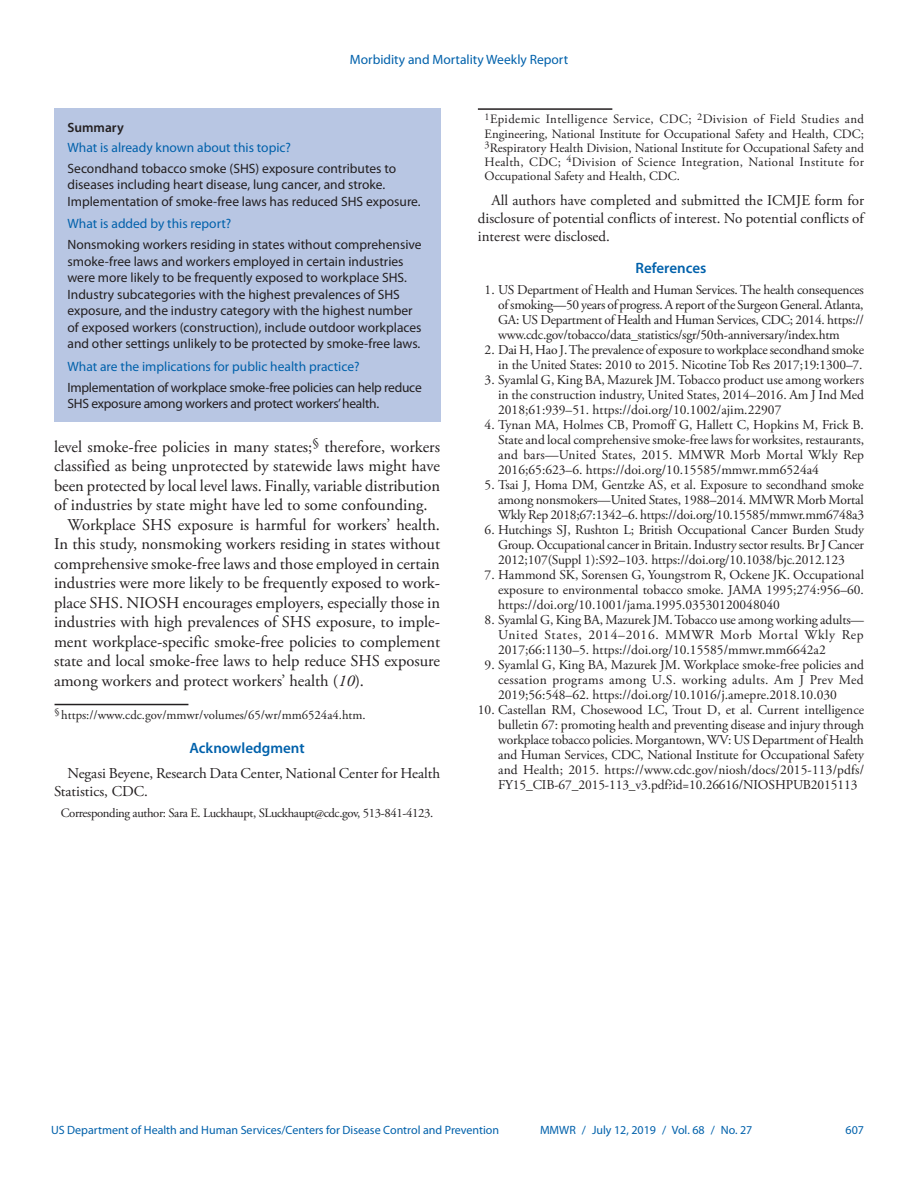
<style>
.page{position:relative;width:918px;height:1188px;background:#fff}
.page>*{position:absolute;margin:0;border:0;box-sizing:border-box;transform-origin:0 0}
.Paragraph{font:16.5px/19.5px "Adobe Garamond Pro";color:#231f20;text-align:justify}
.Conflict_of_Interest{font:15px/18px "Adobe Garamond Pro";color:#231f20;text-align:justify}
.Acknowledgment{font:15px/18px "Adobe Garamond Pro";letter-spacing:-.005em;color:#231f20}
.Acknowledgment_Head{font:600 15px "Myriad Pro";color:#0161ab}
.Ref_Title{font:600 15px "Myriad Pro";color:#0161ab}
.Reference_10{font:13.5px/15px "Adobe Garamond Pro";letter-spacing:-.01em;color:#231f20;text-align:justify}
.Summary_Box_Text{font:13.5px/16.5px "Myriad Pro";color:#231f20}
.Summary_Box_Heading{font:13.5px "Myriad Pro";color:#0161ab}
.Summary_Box_Text-2{font:13.5px/16.5px "Myriad Pro";letter-spacing:-.02em;color:#231f20}
.Summary_Box_Ttile{font:600 13.5px "Myriad Pro";color:#231f20}
.Author_Affiliations{font:12.75px/14.2px "Adobe Garamond Pro";color:#231f20;text-align:justify}
.Corresponding_Author{font:12.75px "Adobe Garamond Pro";letter-spacing:-.03em;color:#231f20}
.Footnote{font:12.75px "Adobe Garamond Pro";color:#231f20}
.t1{font:12px "Myriad Pro";color:#0161ab}
.s1{font-style:italic}
</style>
<div class="page">
<div style="left:54px;top:108px;width:386px;height:314px;background:#b8c6e3"></div>
<hr style="left:478px;top:108px;width:134px;height:2px;background:#231f20">
<hr style="left:55px;top:704px;width:133px;height:1px;background:#231f20">
<p class="Summary_Box_Heading" style="left:350px;top:52px;width:220px">Morbidity and Mortality Weekly Report</p>
<h1 class="Summary_Box_Ttile" style="left:68px;top:120px;width:58px">Summary</h1>
<h1 class="Summary_Box_Heading" style="left:68px;top:140px;width:225px">What is already known about this topic?</h1>
<p class="Summary_Box_Text" style="left:68px;top:160px;width:355px">Secondhand tobacco smoke (SHS) exposure contributes to diseases including heart disease, lung cancer, and stroke.<br>Implementation of smoke-free laws has reduced SHS exposure.</p>
<h1 class="Summary_Box_Heading" style="left:68px;top:216px;width:165px">What is added by this report?</h1>
<p class="Summary_Box_Text" style="left:68px;top:237px;width:356px">Nonsmoking workers residing in states without comprehensive smoke-free laws and workers employed in certain industries were more likely to be frequently exposed to workplace SHS.<br>Industry subcategories with the highest prevalences of SHS exposure, and the industry category with the highest number of exposed workers (construction), include outdoor workplaces and other settings unlikely to be protected by smoke-free laws.</p>
<h1 class="Summary_Box_Heading" style="left:68px;top:359px;width:294px">What are the implications for public health practice?</h1>
<p class="Summary_Box_Text-2" style="left:68px;top:379px;width:356px">Implementation of workplace smoke-free policies can help reduce<br>SHS exposure among workers and protect workers’ health.</p>
<p class="Paragraph" style="left:54px;top:437px;width:388px">level smoke-free policies in many states;<sup>§</sup> therefore, workers classified as being unprotected by statewide laws might have been protected by local level laws. Finally, variable distribution of industries by state might have led to some confounding.</p>
<p class="Paragraph" style="left:54px;top:515px;width:388px;text-indent:13px">Workplace SHS exposure is harmful for workers’ health.<br>In this study, nonsmoking workers residing in states without comprehensive smoke-free laws and those employed in certain industries were more likely to be frequently exposed to work&shy;place SHS. NIOSH encourages employers, especially those in industries with high prevalences of SHS exposure, to imple&shy;ment workplace-specific smoke-free policies to complement state and local smoke-free laws to help reduce SHS exposure among workers and protect workers’ health (<span class="s1">10</span>).</p>
<p class="Footnote" style="left:55px;top:707px;width:313px"><sup>§</sup> https://www.cdc.gov/mmwr/volumes/65/wr/mm6524a4.htm.</p>
<h1 class="Acknowledgment_Head" style="left:189px;top:740px;width:117px">Acknowledgment</h1>
<p class="Acknowledgment" style="left:54px;top:765px;width:388px;text-indent:13px">Negasi Beyene, Research Data Center, National Center for Health<br>Statistics, CDC.</p>
<p class="Corresponding_Author" style="left:61px;top:805px;width:374px">Corresponding author: Sara E. Luckhaupt, SLuckhaupt@cdc.gov, 513-841-4123.</p>
<p class="Author_Affiliations" style="left:485px;top:113px;width:381px"><sup>1</sup>Epidemic Intelligence Service, CDC; <sup>2</sup>Division of Field Studies and Engineering, National Institute for Occupational Safety and Health, CDC; <sup>3</sup>Respiratory Health Division, National Institute for Occupational Safety and Health, CDC; <sup>4</sup>Division of Science Integration, National Institute for Occupational Safety and Health, CDC.</p>
<p class="Conflict_of_Interest" style="left:478px;top:192px;width:388px;text-indent:14px">All authors have completed and submitted the ICMJE form for disclosure of potential conflicts of interest. No potential conflicts of interest were disclosed.</p>
<p class="Ref_Title" style="left:636px;top:259px;width:72px">References</p>
<p class="Reference_10" style="left:498px;top:283px;width:367px;text-indent:-14px">1. US Department of Health and Human Services. The health consequences of smoking—50 years of progress. A report of the Surgeon General. Atlanta, GA: US Department of Health and Human Services, CDC; 2014. https:// www.cdc.gov/tobacco/data_statistics/sgr/50th-anniversary/index.htm</p>
<p class="Reference_10" style="left:485px;top:343px;width:381px;text-align:right">2. Dai H, Hao J. The prevalence of exposure to workplace secondhand smoke in the United States: 2010 to 2015. Nicotine Tob Res 2017;19:1300–7.</p>
<p class="Reference_10" style="left:498px;top:373px;width:367px;text-indent:-14px">3. Syamlal G, King BA, Mazurek JM. Tobacco product use among workers in the construction industry, United States, 2014–2016. Am J Ind Med 2018;61:939–51. https://doi.org/10.1002/ajim.22907</p>
<p class="Reference_10" style="left:498px;top:418px;width:368px;text-indent:-14px">4. Tynan MA, Holmes CB, Promoff G, Hallett C, Hopkins M, Frick B.<br>State and local comprehensive smoke-free laws for worksites, restaurants, and bars—United States, 2015. MMWR Morb Mortal Wkly Rep 2016;65:623–6. https://doi.org/10.15585/mmwr.mm6524a4</p>
<p class="Reference_10" style="left:498px;top:478px;width:367px;text-indent:-14px">5. Tsai J, Homa DM, Gentzke AS, et al. Exposure to secondhand smoke among nonsmokers—United States, 1988–2014. MMWR Morb Mortal Wkly Rep 2018;67:1342–6. https://doi.org/10.15585/mmwr.mm6748a3</p>
<p class="Reference_10" style="left:498px;top:523px;width:367px;text-indent:-14px">6. Hutchings SJ, Rushton L; British Occupational Cancer Burden Study Group. Occupational cancer in Britain. Industry sector results. Br J Cancer 2012;107(Suppl 1):S92–103. https://doi.org/10.1038/bjc.2012.123</p>
<p class="Reference_10" style="left:498px;top:568px;width:367px;text-indent:-14px">7. Hammond SK, Sorensen G, Youngstrom R, Ockene JK. Occupational exposure to environmental tobacco smoke. JAMA 1995;274:956–60. https://doi.org/10.1001/jama.1995.03530120048040</p>
<p class="Reference_10" style="left:498px;top:613px;width:367px;text-indent:-14px">8. Syamlal G, King BA, Mazurek JM. Tobacco use among working adults— United States, 2014–2016. MMWR Morb Mortal Wkly Rep 2017;66:1130–5. https://doi.org/10.15585/mmwr.mm6642a2</p>
<p class="Reference_10" style="left:498px;top:658px;width:367px;text-indent:-14px">9. Syamlal G, King BA, Mazurek JM. Workplace smoke-free policies and cessation programs among U.S. working adults. Am J Prev Med 2019;56:548–62. https://doi.org/10.1016/j.amepre.2018.10.030</p>
<p class="Reference_10" style="left:498px;top:703px;width:368px;text-indent:-20px">10. Castellan RM, Chosewood LC, Trout D, et al. Current intelligence bulletin 67: promoting health and preventing disease and injury through workplace tobacco policies. Morgantown, WV: US Department of Health and Human Services, CDC, National Institute for Occupational Safety and Health; 2015. https://www.cdc.gov/niosh/docs/2015-113/pdfs/ FY15_CIB-67_2015-113_v3.pdf?id=10.26616/NIOSHPUB2015113</p>
<p class="t1" style="left:51px;top:1123px;width:450px">US Department of Health and Human Services/Centers for Disease Control and Prevention</p>
<p class="t1" style="left:540px;top:1124px;width:214px">MMWR / July 12, 2019 / Vol. 68 / No. 27</p>
<p class="t1" style="left:846px;top:1124px;width:20px">607</p>
</div>
